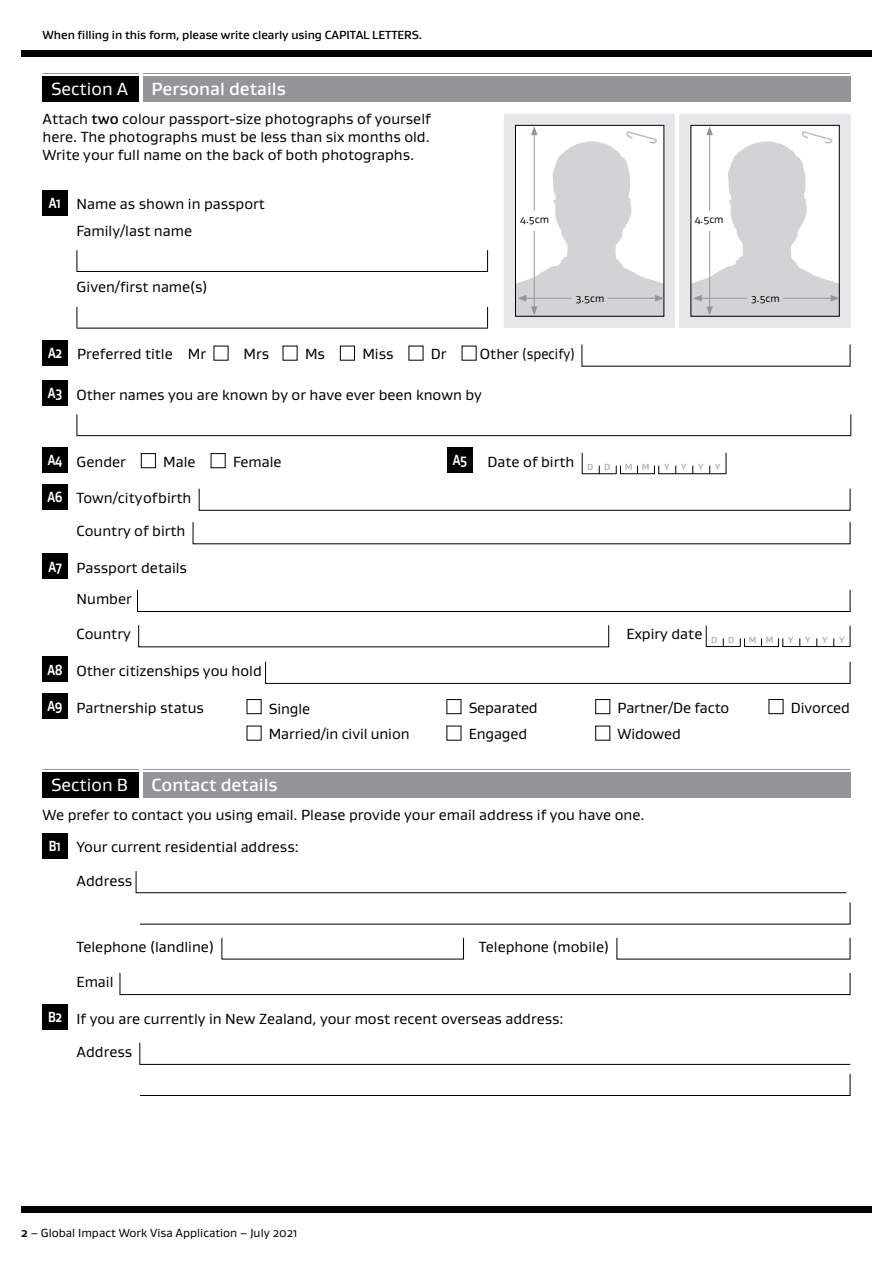
<style>
.page{position:relative;width:893px;height:1263px;background:#fff}
.page>*{position:absolute;margin:0;border:0;box-sizing:border-box;transform-origin:0 0}
.t1{font:500 18px "Gustan";color:#fff}
.t2{font:18px "Gustan";color:#fff}
.t3{font:15px/18px "Gustan";color:#000}
.t4{font:700 15px "Gustan";color:#fff;scale:.8 1}
.t5{font:500 12px "Gustan";letter-spacing:-.005em;color:#000}
.t6{font:12px "Gustan";color:#000}
.t7{font:10.5px "Gustan";color:#000}
.t8{font:500 9px "Gustan";color:#a7a9ac}
.s1{font-weight:500}
.s2{font-weight:700;color:#fff}
.s3{font-weight:700}
</style>
<div class="page">
<div style="left:21px;top:50px;width:851px;height:7px;background:#000"></div>
<div style="left:21px;top:1206px;width:851px;height:7px;background:#000"></div>
<div style="left:43px;top:77px;width:96px;height:25px;background:#000"></div>
<hr style="left:43px;top:73px;width:96px;height:1px;background:#939598">
<div style="left:143px;top:77px;width:707px;height:25px;background:#939598"></div>
<hr style="left:143px;top:73px;width:707px;height:1px;background:#939598">
<div style="left:43px;top:190px;width:25px;height:25px;background:#000"></div>
<svg style="left:77px;top:250px;width:1px;height:21px"></svg>
<svg style="left:487px;top:250px;width:1px;height:21px"></svg>
<hr style="left:77px;top:271px;width:411px;height:1px;background:#000">
<svg style="left:77px;top:307px;width:1px;height:21px"></svg>
<svg style="left:487px;top:307px;width:1px;height:21px"></svg>
<hr style="left:77px;top:328px;width:411px;height:1px;background:#000">
<div style="left:43px;top:340px;width:25px;height:25px;background:#000"></div>
<div style="left:340px;top:346px;width:15px;height:15px;border:1px solid #000"></div>
<svg style="left:581px;top:344px;width:270px;height:23px"></svg>
<div style="left:43px;top:381px;width:25px;height:25px;background:#000"></div>
<svg style="left:77px;top:414px;width:1px;height:21px"></svg>
<svg style="left:850px;top:414px;width:1px;height:21px"></svg>
<hr style="left:77px;top:435px;width:774px;height:1px;background:#000">
<div style="left:43px;top:447px;width:25px;height:26px;background:#000"></div>
<div style="left:141px;top:453px;width:15px;height:15px;border:1px solid #000"></div>
<div style="left:211px;top:453px;width:15px;height:15px;border:1px solid #000"></div>
<div style="left:448px;top:447px;width:25px;height:26px;background:#000"></div>
<svg style="left:582px;top:453px;width:1px;height:20px"></svg>
<svg style="left:726px;top:453px;width:1px;height:21px"></svg>
<svg style="left:616px;top:466px;width:5px;height:8px"></svg>
<svg style="left:654px;top:466px;width:5px;height:7px"></svg>
<hr style="left:582px;top:473px;width:34px;height:1px;background:#000">
<hr style="left:620px;top:473px;width:35px;height:1px;background:#000">
<hr style="left:658px;top:473px;width:68px;height:1px;background:#000">
<div style="left:43px;top:484px;width:25px;height:25px;background:#000"></div>
<svg style="left:198px;top:488px;width:653px;height:23px"></svg>
<svg style="left:192px;top:522px;width:659px;height:22px"></svg>
<div style="left:43px;top:554px;width:25px;height:25px;background:#000"></div>
<svg style="left:137px;top:589px;width:714px;height:23px"></svg>
<svg style="left:138px;top:625px;width:471px;height:23px"></svg>
<svg style="left:706px;top:626px;width:1px;height:20px"></svg>
<svg style="left:850px;top:626px;width:1px;height:21px"></svg>
<svg style="left:740px;top:638px;width:5px;height:9px"></svg>
<svg style="left:778px;top:638px;width:5px;height:9px"></svg>
<hr style="left:706px;top:646px;width:34px;height:1px;background:#000">
<hr style="left:744px;top:646px;width:35px;height:1px;background:#000">
<hr style="left:782px;top:646px;width:68px;height:1px;background:#000">
<div style="left:43px;top:657px;width:25px;height:25px;background:#000"></div>
<svg style="left:265px;top:661px;width:586px;height:23px"></svg>
<div style="left:43px;top:693px;width:25px;height:25px;background:#000"></div>
<div style="left:247px;top:699px;width:14px;height:15px;border:1px solid #000"></div>
<div style="left:446px;top:699px;width:15px;height:15px;border:1px solid #000"></div>
<div style="left:595px;top:699px;width:15px;height:15px;border:1px solid #000"></div>
<div style="left:769px;top:699px;width:14px;height:15px;border:1px solid #000"></div>
<div style="left:595px;top:726px;width:15px;height:14px;border:1px solid #000"></div>
<div style="left:43px;top:772px;width:96px;height:25px;background:#000"></div>
<hr style="left:43px;top:769px;width:96px;height:1px;background:#939598">
<div style="left:143px;top:772px;width:707px;height:25px;background:#939598"></div>
<hr style="left:143px;top:769px;width:707px;height:1px;background:#939598">
<div style="left:43px;top:833px;width:25px;height:25px;background:#000"></div>
<svg style="left:135px;top:871px;width:712px;height:22px"></svg>
<svg style="left:140px;top:902px;width:711px;height:23px"></svg>
<svg style="left:119px;top:973px;width:732px;height:22px"></svg>
<div style="left:43px;top:1005px;width:25px;height:25px;background:#000"></div>
<svg style="left:139px;top:1042px;width:712px;height:23px"></svg>
<svg style="left:140px;top:1073px;width:711px;height:23px"></svg>
<div style="left:504px;top:114px;width:171px;height:214px;background:#e6e7e8"></div>
<svg style="left:515px;top:126px;width:149px;height:190px;background:#e2e4e4"></svg>
<div style="left:679px;top:114px;width:172px;height:214px;background:#e6e7e8"></div>
<svg style="left:691px;top:126px;width:148px;height:190px;background:#e4e5e6"></svg>
<p class="t5" style="left:43px;top:27px;width:381px">When filling in this form, please write clearly using CAPITAL LETTERS.</p>
<p class="t2" style="left:51px;top:77px;width:79px">Section A</p>
<p class="t1" style="left:151px;top:77px;width:136px">Personal details</p>
<p class="t3" style="left:43px;top:109px;width:390px;text-align:justify">Attach <span class="s1">two</span> colour passport-size photographs of yourself here. The photographs must be less than six months old.<br>Write your full name on the back of both photographs.</p>
<p class="t3" style="left:77px;top:190px;width:190px;line-height:26.5px;text-indent:-28px"><span class="s2">A1</span> Name as shown in passport<br>Family/last name</p>
<p class="t3" style="left:77px;top:278px;width:133px">Given/first name(s)</p>
<p class="t7" style="left:520px;top:213px;width:30px">4.5cm</p>
<p class="t7" style="left:695px;top:213px;width:30px">4.5cm</p>
<p class="t7" style="left:576px;top:292px;width:30px">3.5cm</p>
<p class="t7" style="left:751px;top:292px;width:30px">3.5cm</p>
<p class="t3" style="left:48px;top:344px;width:160px"><span class="s2">A2</span> Preferred title Mr</p>
<p class="t3" style="left:243px;top:344px;width:27px">Mrs</p>
<p class="t3" style="left:305px;top:344px;width:21px">Ms</p>
<p class="t3" style="left:362px;top:344px;width:33px">Miss</p>
<p class="t3" style="left:431px;top:344px;width:17px">Dr</p>
<p class="t3" style="left:480px;top:344px;width:96px">Other (specify)</p>
<p class="t3" style="left:48px;top:385px;width:435px"><span class="s2">A3</span> Other names you are known by or have ever been known by</p>
<p class="t3" style="left:48px;top:452px;width:80px"><span class="s2">A4</span> Gender</p>
<p class="t3" style="left:163px;top:452px;width:34px">Male</p>
<p class="t3" style="left:233px;top:452px;width:50px">Female</p>
<p class="t4" style="left:453px;top:450px;width:20px">A5</p>
<p class="t3" style="left:488px;top:452px;width:124px">Date of birth <sub>D</sub> <sub>D</sub></p>
<p class="t8" style="left:625px;top:461px;width:26px">M M</p>
<p class="t8" style="left:664px;top:461px;width:7px">Y</p>
<p class="t8" style="left:681px;top:461px;width:7px">Y</p>
<p class="t8" style="left:698px;top:461px;width:7px">Y</p>
<p class="t8" style="left:715px;top:461px;width:7px">Y</p>
<p class="t3" style="left:47px;top:489px;width:145px"><span class="s2">A6</span> Town/city of birth</p>
<p class="t3" style="left:77px;top:522px;width:110px">Country of birth</p>
<p class="t3" style="left:77px;top:552px;width:112px;line-height:31px;text-indent:-28px"><span class="s2">A7</span> Passport details<br>Number</p>
<p class="t3" style="left:77px;top:625px;width:56px">Country</p>
<p class="t3" style="left:627px;top:625px;width:109px">Expiry date <sub>D</sub> <sub>D</sub></p>
<p class="t8" style="left:749px;top:634px;width:26px">M M</p>
<p class="t8" style="left:788px;top:634px;width:7px">Y</p>
<p class="t8" style="left:805px;top:634px;width:7px">Y</p>
<p class="t8" style="left:822px;top:634px;width:7px">Y</p>
<p class="t8" style="left:839px;top:634px;width:7px">Y</p>
<p class="t3" style="left:47px;top:661px;width:216px"><span class="s2">A8</span> Other citizenships you hold</p>
<p class="t3" style="left:47px;top:698px;width:158px"><span class="s2">A9</span> Partnership status</p>
<p class="t3" style="left:269px;top:699px;width:43px">Single</p>
<p class="t3" style="left:469px;top:698px;width:71px">Separated</p>
<p class="t3" style="left:617px;top:698px;width:113px">Partner/De facto</p>
<p class="t3" style="left:791px;top:698px;width:61px">Divorced</p>
<p class="t3" style="left:269px;top:724px;width:142px">Married/in civil union</p>
<p class="t3" style="left:469px;top:724px;width:60px">Engaged</p>
<p class="t3" style="left:617px;top:724px;width:65px">Widowed</p>
<p class="t2" style="left:51px;top:773px;width:78px">Section B</p>
<p class="t1" style="left:151px;top:773px;width:128px">Contact details</p>
<p class="t3" style="left:49px;top:798px;width:597px;line-height:32.2px;text-indent:-6px">We prefer to contact you using email. Please provide your email address if you have one.<br><span class="s2">B1</span> Your current residential address:</p>
<p class="t3" style="left:77px;top:871px;width:57px">Address</p>
<p class="t3" style="left:77px;top:937px;width:139px">Telephone (landline)</p>
<p class="t3" style="left:479px;top:937px;width:132px">Telephone (mobile)</p>
<p class="t3" style="left:77px;top:972px;width:39px">Email</p>
<p class="t3" style="left:48px;top:1009px;width:517px"><span class="s2">B2</span> If you are currently in New Zealand, your most recent overseas address:</p>
<p class="t3" style="left:77px;top:1042px;width:57px">Address</p>
<p class="t6" style="left:21px;top:1225px;width:278px"><span class="s3">2</span> – Global Impact Work Visa Application – July 2021</p>
</div>
